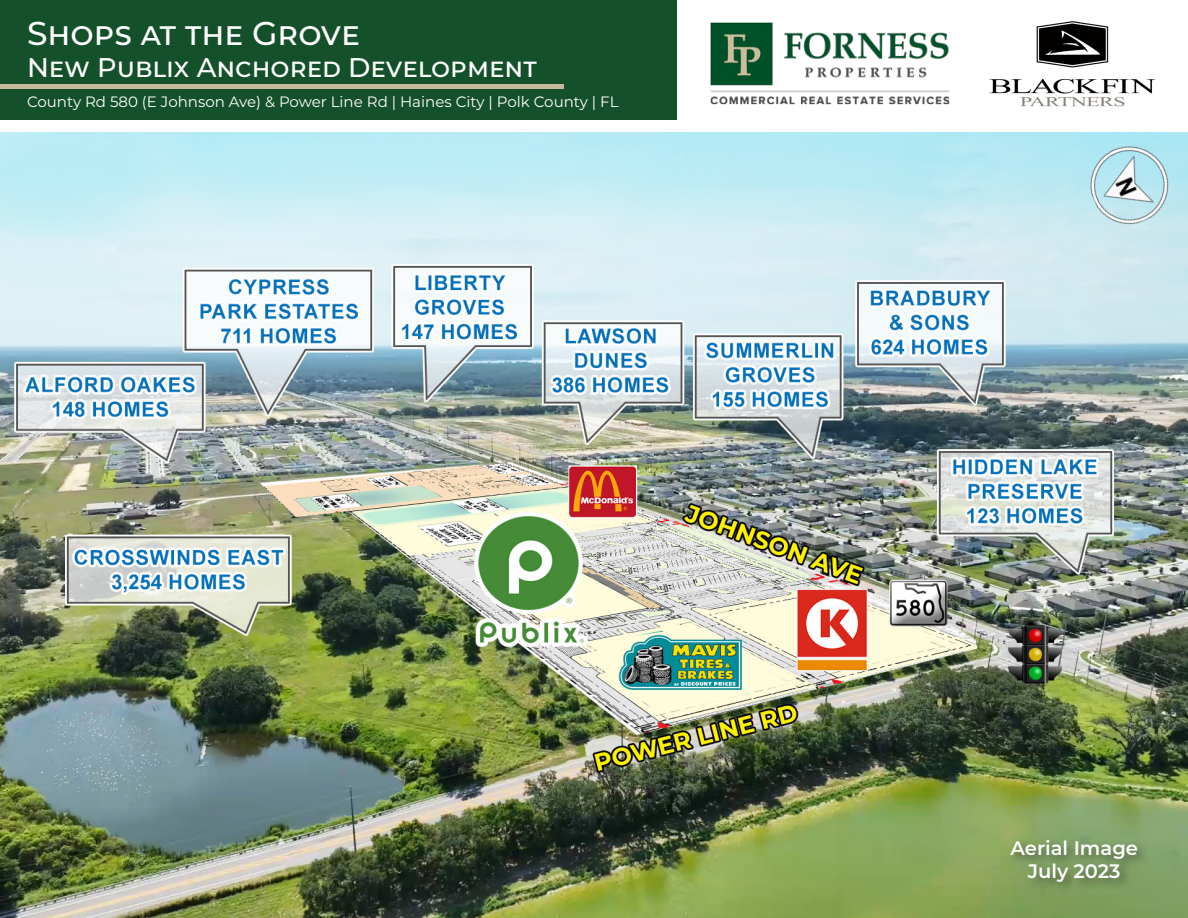
<style>
.page{position:relative;width:1188px;height:918px;background:#fff}
.page>*{position:absolute;margin:0;border:0;box-sizing:border-box;transform-origin:0 0}
.t1{font:500 33px "Montserrat";color:#fff}
.t2{font:500 27px "Montserrat";color:#fff}
.t3{font:600 19.5px "Montserrat";color:#fff}
.t4{font:15px "Montserrat";color:#fff}
</style>
<div class="page">
<div style="left:0;top:0;width:676px;height:120px;background:#14502a"></div>
<div style="left:0;top:84px;width:564px;height:5px;background:#c7bb9f"></div>
<img style="left:989px;top:21px;width:167px;height:86px">
<img style="left:710px;top:22px;width:240px;height:83px">
<img style="left:0;top:133px;width:1188px;height:785px">
<img style="left:1077px;top:132px;width:105px;height:104px">
<div style="left:1008px;top:837px;width:141px;height:57px;background:#231f20;opacity:.5"></div>
<p class="t1" style="left:27px;top:10px;width:335px">Shops at the Grove</p>
<p class="t2" style="left:27px;top:49px;width:511px">New Publix Anchored Development</p>
<p class="t4" style="left:27px;top:91px;width:593px">County Rd 580 (E Johnson Ave) &amp; Power Line Rd | Haines City | Polk County | FL</p>
<p class="t3" style="left:1010px;top:834px;width:129px">Aerial Image</p>
<p class="t3" style="left:1028px;top:857px;width:94px">July 2023</p>
</div>
